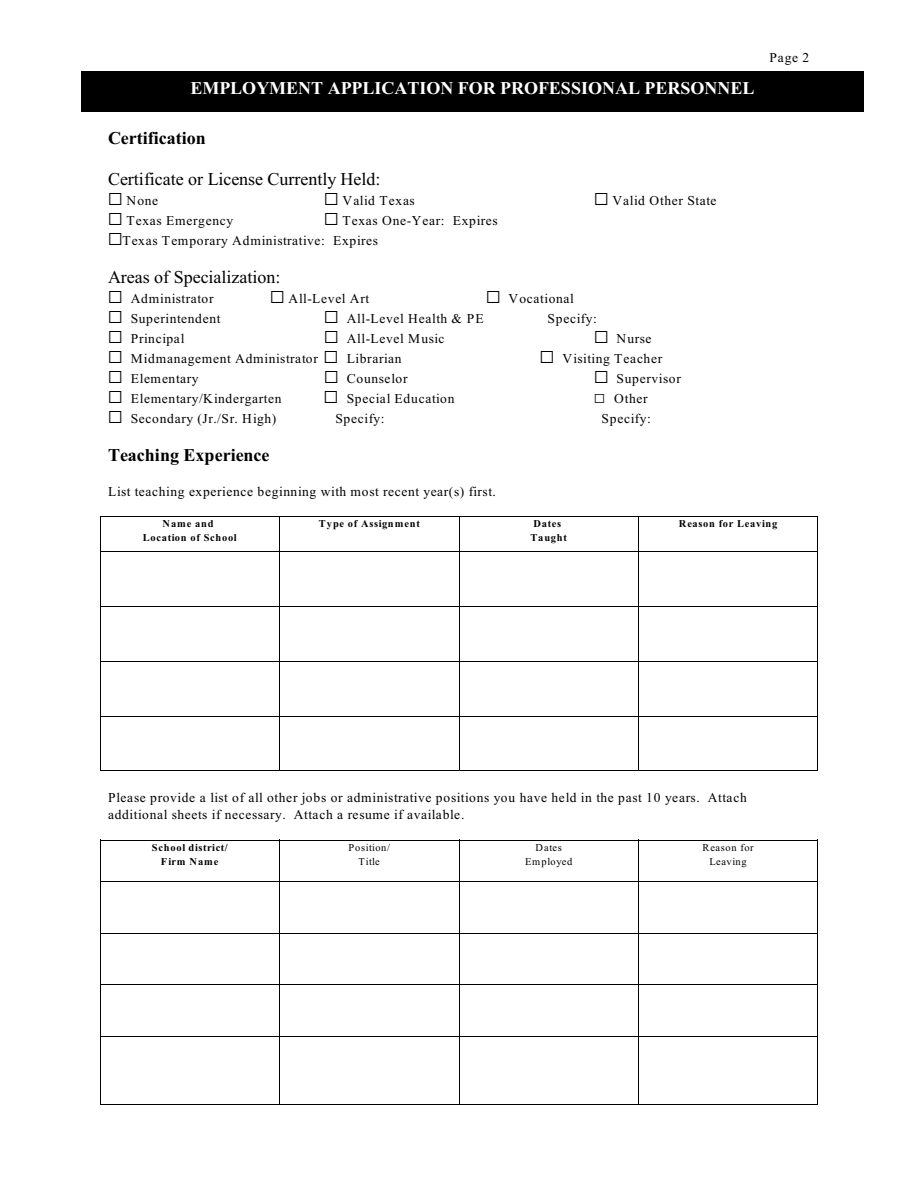
<style>
.page{position:relative;width:918px;height:1188px;background:#fff}
.page>*{position:absolute;margin:0;border:0;box-sizing:border-box;transform-origin:0 0}
.t1{font:18px "Times New Roman";color:#000}
.t2{font:700 18px "Times New Roman";color:#fff}
.t3{font:700 18px "Times New Roman";color:#000}
.t4{font:13.5px/20px "Times New Roman";letter-spacing:.05em;color:#000}
.t5{font:700 10.5px/13.6px "Times New Roman";letter-spacing:.07em;color:#000;text-align:center}
.t6{font:10.5px/13.8px "Times New Roman";letter-spacing:.05em;color:#000;text-align:center}
.t7{font:10.5px/13.8px "Times New Roman";letter-spacing:.03em;color:#000;text-align:center}
</style>
<div class="page">
<hr style="left:100px;top:516px;width:1px;height:35px;background:#000">
<hr style="left:100px;top:516px;width:179px;height:1px;background:#000">
<hr style="left:280px;top:516px;width:1px;height:35px;background:#000">
<hr style="left:280px;top:516px;width:179px;height:1px;background:#000">
<hr style="left:459px;top:516px;width:1px;height:35px;background:#000">
<hr style="left:459px;top:516px;width:179px;height:1px;background:#000">
<hr style="left:639px;top:516px;width:1px;height:35px;background:#000">
<hr style="left:817px;top:516px;width:1px;height:35px;background:#000">
<hr style="left:639px;top:516px;width:179px;height:1px;background:#000">
<hr style="left:100px;top:551px;width:1px;height:55px;background:#000">
<hr style="left:100px;top:551px;width:179px;height:1px;background:#000">
<hr style="left:280px;top:551px;width:1px;height:55px;background:#000">
<hr style="left:280px;top:551px;width:179px;height:1px;background:#000">
<hr style="left:459px;top:551px;width:1px;height:55px;background:#000">
<hr style="left:459px;top:551px;width:179px;height:1px;background:#000">
<hr style="left:639px;top:551px;width:1px;height:55px;background:#000">
<hr style="left:817px;top:551px;width:1px;height:55px;background:#000">
<hr style="left:639px;top:551px;width:179px;height:1px;background:#000">
<hr style="left:100px;top:606px;width:1px;height:55px;background:#000">
<hr style="left:100px;top:606px;width:179px;height:1px;background:#000">
<hr style="left:280px;top:606px;width:1px;height:55px;background:#000">
<hr style="left:280px;top:606px;width:179px;height:1px;background:#000">
<hr style="left:459px;top:606px;width:1px;height:55px;background:#000">
<hr style="left:459px;top:606px;width:179px;height:1px;background:#000">
<hr style="left:639px;top:606px;width:1px;height:55px;background:#000">
<hr style="left:817px;top:606px;width:1px;height:55px;background:#000">
<hr style="left:639px;top:606px;width:179px;height:1px;background:#000">
<hr style="left:100px;top:661px;width:1px;height:55px;background:#000">
<hr style="left:100px;top:661px;width:179px;height:1px;background:#000">
<hr style="left:280px;top:661px;width:1px;height:55px;background:#000">
<hr style="left:280px;top:661px;width:179px;height:1px;background:#000">
<hr style="left:459px;top:661px;width:1px;height:55px;background:#000">
<hr style="left:459px;top:661px;width:179px;height:1px;background:#000">
<hr style="left:639px;top:661px;width:1px;height:55px;background:#000">
<hr style="left:817px;top:661px;width:1px;height:55px;background:#000">
<hr style="left:639px;top:661px;width:179px;height:1px;background:#000">
<hr style="left:100px;top:716px;width:1px;height:55px;background:#000">
<hr style="left:100px;top:716px;width:179px;height:1px;background:#000">
<hr style="left:100px;top:770px;width:179px;height:1px;background:#000">
<hr style="left:280px;top:716px;width:1px;height:55px;background:#000">
<hr style="left:280px;top:716px;width:179px;height:1px;background:#000">
<hr style="left:280px;top:770px;width:179px;height:1px;background:#000">
<hr style="left:459px;top:716px;width:1px;height:55px;background:#000">
<hr style="left:459px;top:716px;width:179px;height:1px;background:#000">
<hr style="left:459px;top:770px;width:179px;height:1px;background:#000">
<hr style="left:639px;top:716px;width:1px;height:55px;background:#000">
<hr style="left:817px;top:716px;width:1px;height:55px;background:#000">
<hr style="left:639px;top:716px;width:179px;height:1px;background:#000">
<hr style="left:639px;top:770px;width:179px;height:1px;background:#000">
<hr style="left:100px;top:840px;width:1px;height:41px;background:#000">
<hr style="left:100px;top:840px;width:179px;height:1px;background:#000">
<hr style="left:280px;top:840px;width:1px;height:41px;background:#000">
<hr style="left:280px;top:840px;width:179px;height:1px;background:#000">
<hr style="left:459px;top:840px;width:1px;height:41px;background:#000">
<hr style="left:459px;top:840px;width:179px;height:1px;background:#000">
<hr style="left:639px;top:840px;width:1px;height:41px;background:#000">
<hr style="left:817px;top:840px;width:1px;height:41px;background:#000">
<hr style="left:639px;top:840px;width:179px;height:1px;background:#000">
<hr style="left:100px;top:881px;width:1px;height:52px;background:#000">
<hr style="left:100px;top:881px;width:179px;height:1px;background:#000">
<hr style="left:280px;top:881px;width:1px;height:52px;background:#000">
<hr style="left:280px;top:881px;width:179px;height:1px;background:#000">
<hr style="left:459px;top:881px;width:1px;height:52px;background:#000">
<hr style="left:459px;top:881px;width:179px;height:1px;background:#000">
<hr style="left:639px;top:881px;width:1px;height:52px;background:#000">
<hr style="left:817px;top:881px;width:1px;height:52px;background:#000">
<hr style="left:639px;top:881px;width:179px;height:1px;background:#000">
<hr style="left:100px;top:933px;width:1px;height:51px;background:#000">
<hr style="left:100px;top:933px;width:179px;height:1px;background:#000">
<hr style="left:280px;top:933px;width:1px;height:51px;background:#000">
<hr style="left:280px;top:933px;width:179px;height:1px;background:#000">
<hr style="left:459px;top:933px;width:1px;height:51px;background:#000">
<hr style="left:459px;top:933px;width:179px;height:1px;background:#000">
<hr style="left:639px;top:933px;width:1px;height:51px;background:#000">
<hr style="left:817px;top:933px;width:1px;height:51px;background:#000">
<hr style="left:639px;top:933px;width:179px;height:1px;background:#000">
<hr style="left:100px;top:984px;width:1px;height:52px;background:#000">
<hr style="left:100px;top:984px;width:179px;height:1px;background:#000">
<hr style="left:280px;top:984px;width:1px;height:52px;background:#000">
<hr style="left:280px;top:984px;width:179px;height:1px;background:#000">
<hr style="left:459px;top:984px;width:1px;height:52px;background:#000">
<hr style="left:459px;top:984px;width:179px;height:1px;background:#000">
<hr style="left:639px;top:984px;width:1px;height:52px;background:#000">
<hr style="left:817px;top:984px;width:1px;height:52px;background:#000">
<hr style="left:639px;top:984px;width:179px;height:1px;background:#000">
<hr style="left:100px;top:1036px;width:1px;height:68px;background:#000">
<hr style="left:100px;top:1036px;width:179px;height:1px;background:#000">
<hr style="left:100px;top:1104px;width:179px;height:1px;background:#000">
<hr style="left:280px;top:1036px;width:1px;height:68px;background:#000">
<hr style="left:280px;top:1036px;width:179px;height:1px;background:#000">
<hr style="left:280px;top:1104px;width:179px;height:1px;background:#000">
<hr style="left:459px;top:1036px;width:1px;height:68px;background:#000">
<hr style="left:459px;top:1036px;width:179px;height:1px;background:#000">
<hr style="left:459px;top:1104px;width:179px;height:1px;background:#000">
<hr style="left:639px;top:1036px;width:1px;height:68px;background:#000">
<hr style="left:817px;top:1036px;width:1px;height:68px;background:#000">
<hr style="left:639px;top:1036px;width:179px;height:1px;background:#000">
<hr style="left:639px;top:1104px;width:179px;height:1px;background:#000">
<div style="left:81px;top:71px;width:783px;height:40px;background:#000"></div>
<hr style="left:81px;top:111px;width:783px;height:1px;background:#000">
<h1 class="t2" style="left:190px;top:82px;width:566px">EMPLOYMENT APPLICATION FOR PROFESSIONAL PERSONNEL</h1>
<p class="t4" style="left:770px;top:48px;width:41px">Page 2</p>
<h1 class="t3" style="left:108px;top:132px;width:99px">Certification</h1>
<h1 class="t1" style="left:108px;top:173px;width:274px">Certificate or License Currently Held:</h1>
<p class="t4" style="left:127px;top:192px;width:33px">None</p>
<p class="t4" style="left:343px;top:192px;width:74px">Valid Texas</p>
<p class="t4" style="left:612px;top:192px;width:106px">Valid Other State</p>
<p class="t4" style="left:127px;top:212px;width:108px">Texas Emergency</p>
<p class="t4" style="left:122px;top:212px;width:377px;text-indent:220px">Texas One-Year: Expires<br>Texas Temporary Administrative: Expires</p>
<h1 class="t1" style="left:108px;top:270px;width:174px">Areas of Specialization:</h1>
<p class="t4" style="left:131px;top:290px;width:84px">Administrator</p>
<p class="t4" style="left:289px;top:290px;width:82px">All-Level Art</p>
<p class="t4" style="left:509px;top:290px;width:67px">Vocational</p>
<p class="t4" style="left:131px;top:310px;width:91px">Superintendent</p>
<p class="t4" style="left:347px;top:310px;width:138px">All-Level Health &amp; PE</p>
<p class="t4" style="left:548px;top:310px;width:51px">Specify:</p>
<p class="t4" style="left:131px;top:330px;width:55px">Principal</p>
<p class="t4" style="left:347px;top:330px;width:99px">All-Level Music</p>
<p class="t4" style="left:617px;top:330px;width:36px">Nurse</p>
<p class="t4" style="left:131px;top:350px;width:189px">Midmanagement Administrator</p>
<p class="t4" style="left:347px;top:350px;width:57px">Librarian</p>
<p class="t4" style="left:563px;top:350px;width:101px">Visiting Teacher</p>
<p class="t4" style="left:131px;top:369px;width:69px">Elementary</p>
<p class="t4" style="left:347px;top:369px;width:62px">Counselor</p>
<p class="t4" style="left:617px;top:369px;width:66px">Supervisor</p>
<p class="t4" style="left:131px;top:389px;width:152px">Elementary/Kindergarten</p>
<p class="t4" style="left:347px;top:389px;width:109px">Special Education</p>
<p class="t4" style="left:614px;top:389px;width:35px">Other</p>
<p class="t4" style="left:131px;top:409px;width:147px">Secondary (Jr./Sr. High)</p>
<p class="t4" style="left:335px;top:409px;width:51px">Specify:</p>
<p class="t4" style="left:602px;top:409px;width:51px">Specify:</p>
<h1 class="t3" style="left:108px;top:449px;width:163px">Teaching Experience</h1>
<p class="t4" style="left:108px;top:483px;width:389px">List teaching experience beginning with most recent year(s) first.</p>
<p class="t5" style="left:143px;top:518px;width:96px">Name and<br>Location of School</p>
<p class="t5" style="left:319px;top:518px;width:102px">Type of Assignment</p>
<p class="t5" style="left:530px;top:518px;width:38px;text-align:left">Dates<br>Taught</p>
<p class="t5" style="left:679px;top:518px;width:100px">Reason for Leaving</p>
<p class="t4" style="left:108px;top:790px;width:640px;line-height:17.2px">Please provide a list of all other jobs or administrative positions you have held in the past 10 years. Attach additional sheets if necessary. Attach a resume if available.</p>
<p class="t5" style="left:152px;top:842px;width:77px">School district/<br>Firm Name</p>
<p class="t7" style="left:349px;top:841px;width:43px">Position/<br>Title</p>
<p class="t6" style="left:525px;top:841px;width:49px">Dates<br>Employed</p>
<p class="t6" style="left:703px;top:841px;width:53px">Reason for<br>Leaving</p>
</div>
